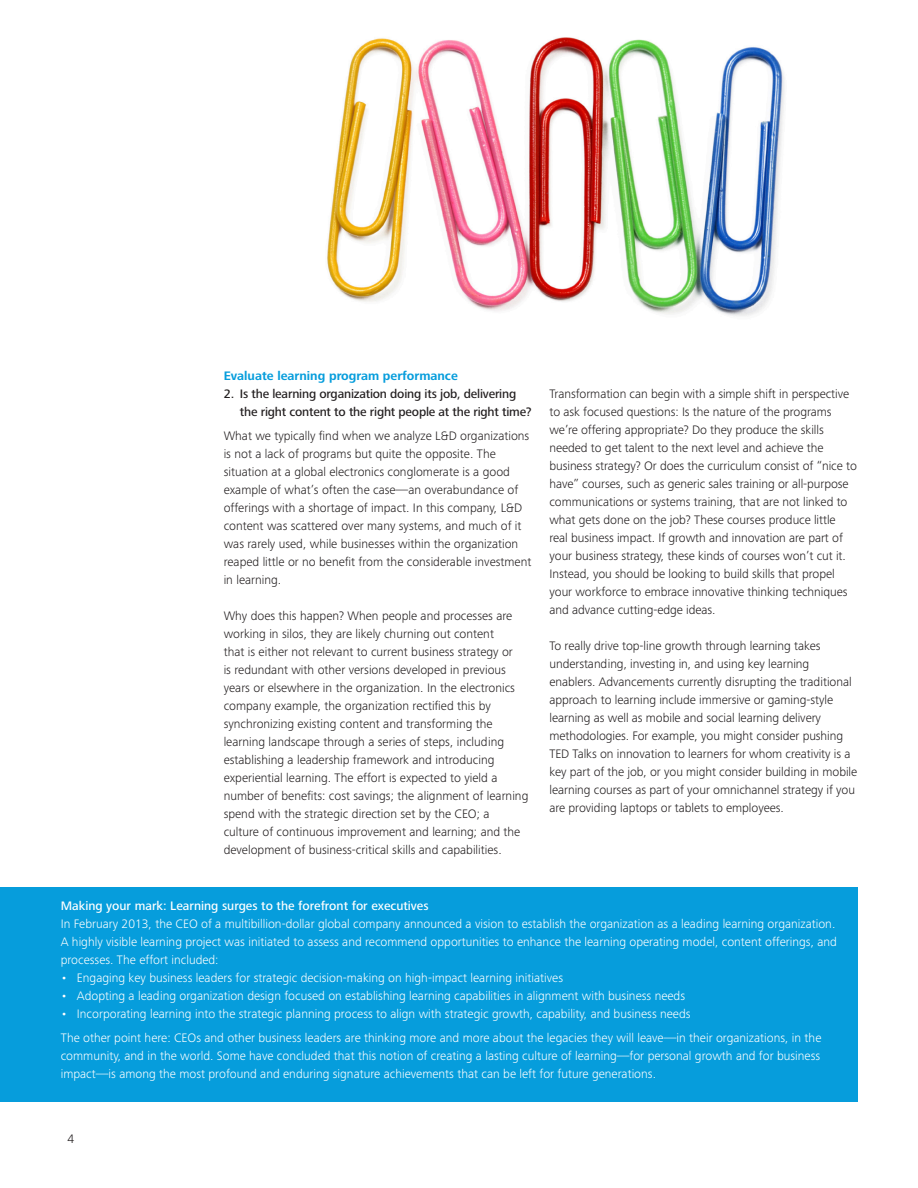
<style>
.page{position:relative;width:918px;height:1188px;background:#fff}
.page>*{position:absolute;margin:0;border:0;box-sizing:border-box;transform-origin:0 0}
.Body_copy{font:300 12.75px/18px "Frutiger Next Pro";letter-spacing:-.005em;color:#231f20}
.Body_bullet_-_Level{font:300 12.75px/18px "Frutiger Next Pro";color:#fff}
.t1{font:500 12.75px/18px "Frutiger Next Pro";letter-spacing:-.015em;color:#231f20}
.Body_copy-2{font:500 12.75px "Frutiger Next Pro";color:#fff}
.Subhead_style__B_sub{font:700 12.75px "Frutiger Next Pro";color:#069ddc}
</style>
<div class="page">
<div style="left:0;top:887px;width:857px;height:215px;background:#069ddc"></div>
<img style="left:327px;top:37px;width:458px;height:279px">
<p class="Subhead_style__B_sub" style="left:224px;top:368px;width:236px">Evaluate learning program performance</p>
<p class="t1" style="left:240px;top:384px;width:293px;text-indent:-16px">2. Is the learning organization doing its job, delivering the right content to the right people at the right time?</p>
<p class="Body_copy" style="left:224px;top:427px;width:309px">What we typically find when we analyze L&amp;D organizations is not a lack of programs but quite the opposite. The situation at a global electronics conglomerate is a good example of what’s often the case—an overabundance of offerings with a shortage of impact. In this company, L&amp;D content was scattered over many systems, and much of it was rarely used, while businesses within the organization reaped little or no benefit from the considerable investment in learning.</p>
<p class="Body_copy" style="left:224px;top:607px;width:306px">Why does this happen? When people and processes are working in silos, they are likely churning out content<br>that is either not relevant to current business strategy or<br>is redundant with other versions developed in previous years or elsewhere in the organization. In the electronics company example, the organization rectified this by synchronizing existing content and transforming the learning landscape through a series of steps, including establishing a leadership framework and introducing experiential learning. The effort is expected to yield a number of benefits: cost savings; the alignment of learning spend with the strategic direction set by the CEO; a<br>culture of continuous improvement and learning; and the development of business-critical skills and capabilities.</p>
<p class="Body_copy" style="left:549px;top:384px;width:309px">Transformation can begin with a simple shift in perspective to ask focused questions: Is the nature of the programs we’re offering appropriate? Do they produce the skills needed to get talent to the next level and achieve the business strategy? Or does the curriculum consist of “nice to have” courses, such as generic sales training or all-purpose communications or systems training, that are not linked to what gets done on the job? These courses produce little real business impact. If growth and innovation are part of your business strategy, these kinds of courses won’t cut it.<br>Instead, you should be looking to build skills that propel your workforce to embrace innovative thinking techniques and advance cutting-edge ideas.</p>
<p class="Body_copy" style="left:549px;top:636px;width:309px">To really drive top-line growth through learning takes understanding, investing in, and using key learning enablers. Advancements currently disrupting the traditional approach to learning include immersive or gaming-style learning as well as mobile and social learning delivery methodologies. For example, you might consider pushing TED Talks on innovation to learners for whom creativity is a key part of the job, or you might consider building in mobile learning courses as part of your omnichannel strategy if you are providing laptops or tablets to employees.</p>
<p class="Body_copy-2" style="left:61px;top:898px;width:369px">Making your mark: Learning surges to the forefront for executives</p>
<p class="Body_bullet_-_Level" style="left:61px;top:914px;width:778px">In February 2013, the CEO of a multibillion-dollar global company announced a vision to establish the organization as a leading learning organization.<br>A highly visible learning project was initiated to assess and recommend opportunities to enhance the learning operating model, content offerings, and processes. The effort included:</p>
<p class="Body_bullet_-_Level" style="left:61px;top:968px;width:504px">• Engaging key business leaders for strategic decision-making on high-impact learning initiatives</p>
<p class="Body_bullet_-_Level" style="left:61px;top:986px;width:626px">• Adopting a leading organization design focused on establishing learning capabilities in alignment with business needs</p>
<p class="Body_bullet_-_Level" style="left:61px;top:1004px;width:631px">• Incorporating learning into the strategic planning process to align with strategic growth, capability, and business needs</p>
<p class="Body_bullet_-_Level" style="left:61px;top:1029px;width:762px;text-align:justify">The other point here: CEOs and other business leaders are thinking more and more about the legacies they will leave—in their organizations, in the community, and in the world. Some have concluded that this notion of creating a lasting culture of learning—for personal growth and for business impact—is among the most profound and enduring signature achievements that can be left for future generations.</p>
<p class="Body_copy" style="left:68px;top:1130px;width:8px">4</p>
</div>
